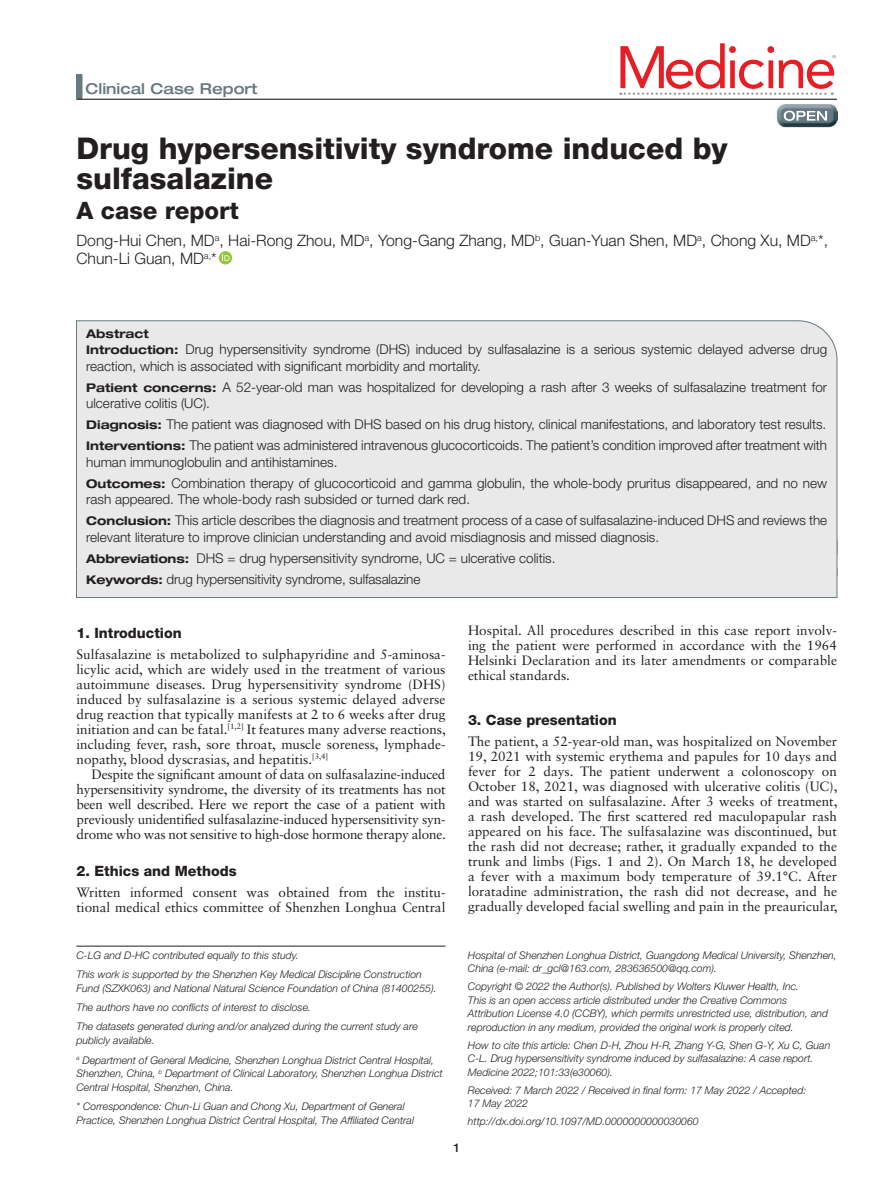
<style>
.page{position:relative;width:891px;height:1188px;background:#fff}
.page>*{position:absolute;margin:0;border:0;box-sizing:border-box;transform-origin:0 0}
.t1{font:59.4px "Avenir";letter-spacing:-.06em;color:#e71e24}
.t2{font:800 30px/30px "Helvetica Neue LT Std";color:#231f20}
.t3{font:800 24px "Helvetica Neue LT Std";color:#231f20}
.t4{font:300 15.75px/18px "Helvetica Neue LT Std";color:#231f20}
.t5{font:500 expanded 15px "Helvetica Neue LT Std";color:#667981}
.t6{font:800 14.25px "Helvetica Neue LT Std";color:#231f20}
.t7{font:13.5px/15px "Sabon LT Std";color:#231f20;text-align:justify}
.t8{font:300 13.5px/21px "Helvetica Neue LT Std";color:#231f20}
.t9{font:700 expanded 12px "Helvetica Neue LT Std";color:#231f20}
.t10{font:500 12px "Helvetica Neue LT Std";color:#231f20}
.t11{font:italic 300 10.5px/13.5px "Helvetica Neue LT Std";color:#231f20}
.t12{font:500 10.35px "Akzidenz Grotesk BE";color:#909295}
.s1{font-weight:700;font-stretch:expanded;font-size:12px}
</style>
<div class="page">
<div style="left:76px;top:74px;width:6px;height:25px;background:#677981"></div>
<hr style="left:76px;top:99px;width:761px;height:1px;background:#231f20">
<img style="left:776px;top:104px;width:61px;height:24px">
<svg style="left:784px;top:111px;width:43px;height:10px"></svg>
<svg style="left:620px;top:93px;width:213px;height:2px"></svg>
<div style="left:76px;top:320px;width:762px;height:236px;background:#e9e9e9"></div>
<div style="left:76px;top:540px;width:761px;height:37px;background:#e9e9e9"></div>
<div style="left:76px;top:568px;width:761px;height:30px;background:#e9e9e9"></div>
<div style="left:76px;top:568px;width:761px;height:30px;border:1px solid #677981"></div>
<div style="left:219px;top:251px;width:13px;height:13px;background:#93c73e;border-radius:50%"></div>
<svg style="left:222px;top:254px;width:8px;height:7px"></svg>
<hr style="left:76px;top:946px;width:370px;height:1px;background:#231f20">
<p class="t5" style="left:86px;top:80px;width:174px">Clinical Case Report</p>
<h1 class="t1" style="left:615px;top:33px;width:223px">Medicine</h1>
<p class="t12" style="left:832px;top:52px;width:6px">®</p>
<h2 class="t2" style="left:76px;top:134px;width:653px">Drug hypersensitivity syndrome induced by sulfasalazine</h2>
<h3 class="t3" style="left:76px;top:197px;width:164px">A case report</h3>
<p class="t4" style="left:76px;top:231px;width:753px">Dong-Hui Chen, MD<sup>a</sup>, Hai-Rong Zhou, MD<sup>a</sup>, Yong-Gang Zhang, MD<sup>b</sup>, Guan-Yuan Shen, MD<sup>a</sup>, Chong Xu, MD<sup>a,</sup>*,<br>Chun-Li Guan, MD<sup>a,</sup>*</p>
<p class="t9" style="left:86px;top:326px;width:64px">Abstract</p>
<p class="t8" style="left:86px;top:341px;width:742px;line-height:16.5px"><span class="s1">Introduction:</span> Drug hypersensitivity syndrome (DHS) induced by sulfasalazine is a serious systemic delayed adverse drug reaction, which is associated with significant morbidity and mortality.</p>
<p class="t8" style="left:86px;top:379px;width:742px;line-height:16.5px"><span class="s1">Patient concerns:</span> A 52-year-old man was hospitalized for developing a rash after 3 weeks of sulfasalazine treatment for ulcerative colitis (UC).</p>
<p class="t8" style="left:86px;top:414px;width:742px"><span class="s1">Diagnosis:</span> The patient was diagnosed with DHS based on his drug history, clinical manifestations, and laboratory test results.<br><span class="s1">Interventions:</span> The patient was administered intravenous glucocorticoids. The patient’s condition improved after treatment with</p>
<p class="t8" style="left:86px;top:451px;width:742px">human immunoglobulin and antihistamines.<br><span class="s1">Outcomes:</span> Combination therapy of glucocorticoid and gamma globulin, the whole-body pruritus disappeared, and no new</p>
<p class="t8" style="left:86px;top:489px;width:743px">rash appeared. The whole-body rash subsided or turned dark red.<br><span class="s1">Conclusion:</span> This article describes the diagnosis and treatment process of a case of sulfasalazine-induced DHS and reviews the</p>
<p class="t8" style="left:86px;top:526px;width:574px">relevant literature to improve clinician understanding and avoid misdiagnosis and missed diagnosis.<br><span class="s1">Abbreviations:</span> DHS = drug hypersensitivity syndrome, UC = ulcerative colitis.<br><span class="s1">Keywords:</span> drug hypersensitivity syndrome, sulfasalazine</p>
<p class="t6" style="left:76px;top:624px;width:107px">1. Introduction</p>
<p class="t7" style="left:76px;top:647px;width:371px">Sulfasalazine is metabolized to sulphapyridine and 5-aminosa&shy;licylic acid, which are widely used in the treatment of various autoimmune diseases. Drug hypersensitivity syndrome (DHS) induced by sulfasalazine is a serious systemic delayed adverse drug reaction that typically manifests at 2 to 6 weeks after drug initiation and can be fatal.<sup>[1,2]</sup> It features many adverse reactions, including fever, rash, sore throat, muscle soreness, lymphade&shy;nopathy, blood dyscrasias, and hepatitis.<sup>[3,4]</sup></p>
<p class="t7" style="left:77px;top:767px;width:371px;text-indent:15px">Despite the significant amount of data on sulfasalazine-induced hypersensitivity syndrome, the diversity of its treatments has not been well described. Here we report the case of a patient with previously unidentified sulfasalazine-induced hypersensitivity syn&shy;drome who was not sensitive to high-dose hormone therapy alone.</p>
<p class="t6" style="left:76px;top:863px;width:162px">2. Ethics and Methods</p>
<p class="t7" style="left:76px;top:885px;width:371px">Written informed consent was obtained from the institu&shy;tional medical ethics committee of Shenzhen Longhua Central</p>
<p class="t7" style="left:468px;top:623px;width:371px">Hospital. All procedures described in this case report involv&shy;ing the patient were performed in accordance with the 1964<br>Helsinki Declaration and its later amendments or comparable ethical standards.</p>
<p class="t6" style="left:468px;top:711px;width:150px">3. Case presentation</p>
<p class="t7" style="left:468px;top:734px;width:371px">The patient, a 52-year-old man, was hospitalized on November 19, 2021 with systemic erythema and papules for 10 days and fever for 2 days. The patient underwent a colonoscopy on October 18, 2021, was diagnosed with ulcerative colitis (UC), and was started on sulfasalazine. After 3 weeks of treatment, a rash developed. The first scattered red maculopapular rash appeared on his face. The sulfasalazine was discontinued, but the rash did not decrease; rather, it gradually expanded to the trunk and limbs (Figs. 1 and 2). On March 18, he developed a fever with a maximum body temperature of 39.1°C. After loratadine administration, the rash did not decrease, and he gradually developed facial swelling and pain in the preauricular,</p>
<p class="t11" style="left:76px;top:945px;width:347px;line-height:19.5px">C-LG and D-HC contributed equally to this study.<br>This work is supported by the Shenzhen Key Medical Discipline Construction</p>
<p class="t11" style="left:76px;top:978px;width:362px;line-height:19.5px">Fund (SZXK063) and National Natural Science Foundation of China (81400255).<br>The authors have no conflicts of interest to disclose.<br>The datasets generated during and/or analyzed during the current study are</p>
<p class="t11" style="left:76px;top:1030px;width:359px;line-height:19.5px">publicly available.<br><sup>a</sup> Department of General Medicine, Shenzhen Longhua District Central Hospital,</p>
<p class="t11" style="left:76px;top:1066px;width:368px">Shenzhen, China, <sup>b</sup> Department of Clinical Laboratory, Shenzhen Longhua District<br>Central Hospital, Shenzhen, China.</p>
<p class="t11" style="left:76px;top:1099px;width:339px">* Correspondence: Chun-Li Guan and Chong Xu, Department of General<br>Practice, Shenzhen Longhua District Central Hospital, The Affiliated Central</p>
<p class="t10" style="left:453px;top:1140px;width:8px">1</p>
<p class="t11" style="left:468px;top:948px;width:370px">Hospital of Shenzhen Longhua District, Guangdong Medical University, Shenzhen,<br>China (e-mail: dr_gcl@163.com, 283636500@qq.com).</p>
<p class="t11" style="left:468px;top:979px;width:362px">Copyright © 2022 the Author(s). Published by Wolters Kluwer Health, Inc.<br>This is an open access article distributed under the Creative Commons Attribution License 4.0 (CCBY), which permits unrestricted use, distribution, and reproduction in any medium, provided the original work is properly cited.</p>
<p class="t11" style="left:468px;top:1038px;width:364px">How to cite this article: Chen D-H, Zhou H-R, Zhang Y-G, Shen G-Y, Xu C, Guan<br>C-L. Drug hypersensitivity syndrome induced by sulfasalazine: A case report.<br>Medicine 2022;101:33(e30060).</p>
<p class="t11" style="left:468px;top:1083px;width:340px">Received: 7 March 2022 / Received in final form: 17 May 2022 / Accepted:<br>17 May 2022</p>
<p class="t11" style="left:468px;top:1114px;width:232px">http://dx.doi.org/10.1097/MD.0000000000030060</p>
</div>
